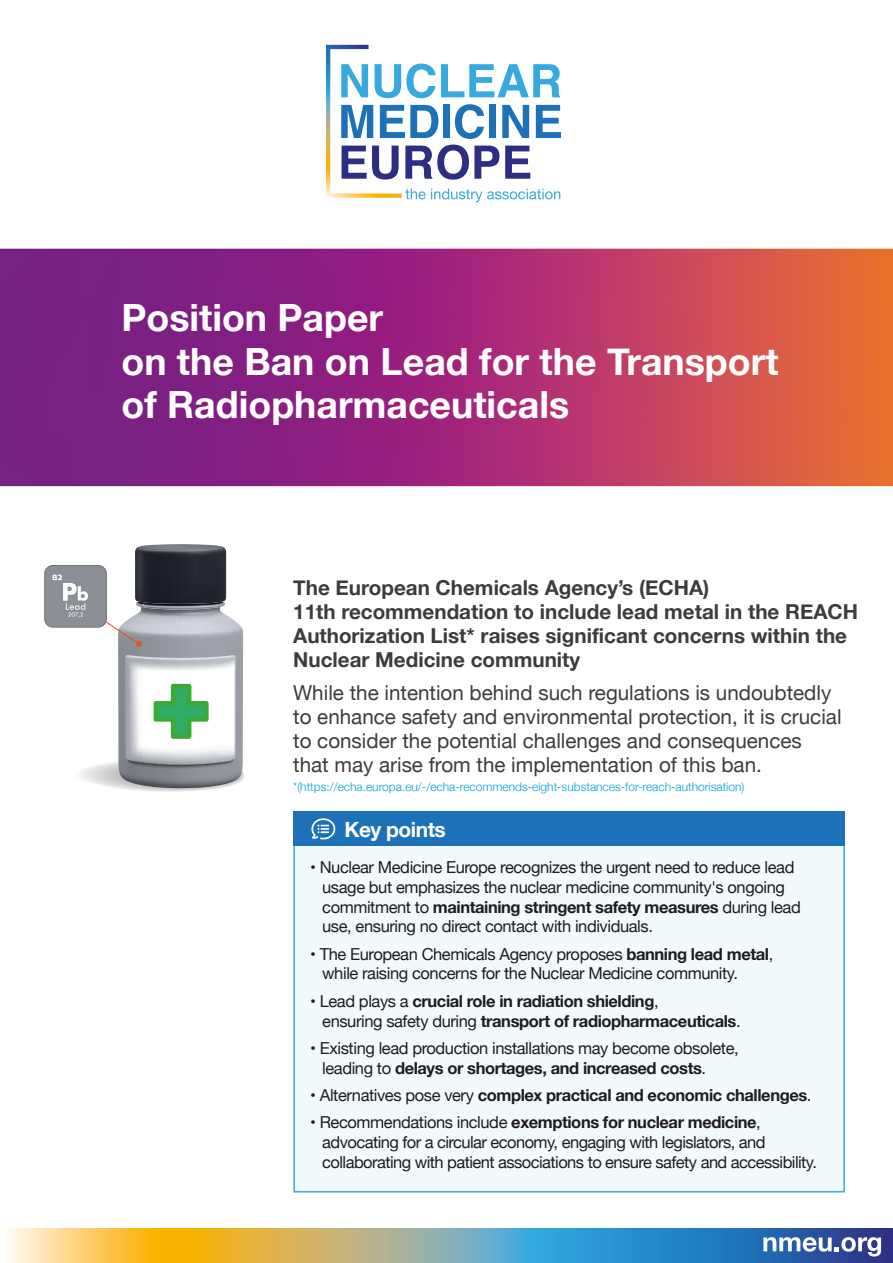
<style>
.page{position:relative;width:893px;height:1263px;background:#fff}
.page>*{position:absolute;margin:0;border:0;box-sizing:border-box;transform-origin:0 0}
.t1{font:700 37.5px/43.5px "Helvetica Neue";color:#fff}
.t2{font:700 21px "Helvetica Neue";letter-spacing:-.025em;color:#fff}
.t3{font:20.55px/24px "Helvetica Neue";color:#3c3c3b}
.t4{font:700 20.55px/24px "Helvetica Neue";color:#3c3c3b}
.t5{font:16.5px/19.8px "Helvetica Neue";letter-spacing:-.025em;color:#1d1d1b}
.t6{font:700 16.5px/19.8px "Helvetica Neue";letter-spacing:-.025em;color:#1d1d1b}
.t7{font:300 12px "Helvetica Neue";color:#009fe3}
.s1{font-weight:700}
.s2{font-weight:400}
</style>
<div class="page">
<svg style="left:0;top:249px;width:893px;height:237px;background:#a5336e"></svg>
<svg style="left:326px;top:45px;width:235px;height:157px"></svg>
<svg style="left:8px;top:1229px;width:885px;height:34px;background:#90a48f"></svg>
<svg style="left:763px;top:1237px;width:118px;height:19px"></svg>
<div style="left:45px;top:565px;width:61px;height:62px;background:#8c9096;border-radius:8px"></div>
<div style="left:44px;top:565px;width:63px;height:62px;border:1px solid #6f7378;border-radius:8px"></div>
<svg style="left:52px;top:544px;width:193px;height:248px"></svg>
<div style="left:293px;top:846px;width:552px;height:346px;background:#f3fafe"></div>
<div style="left:293px;top:811px;width:552px;height:35px;background:#1d71b8"></div>
<svg style="left:311px;top:818px;width:25px;height:21px"></svg>
<h1 class="t1" style="left:121px;top:297px;width:659px">Position Paper<br>on the Ban on Lead for the Transport of Radiopharmaceuticals</h1>
<p class="t4" style="left:293px;top:576px;width:566px">The European Chemicals Agency’s (ECHA)<br>11th recommendation to include lead metal in the REACH Authorization List* raises significant concerns within the Nuclear Medicine community</p>
<p class="t3" style="left:293px;top:682px;width:550px">While the intention behind such regulations is undoubtedly to enhance safety and environmental protection, it is crucial to consider the potential challenges and consequences that may arise from the implementation of this ban.</p>
<p class="t7" style="left:293px;top:777px;width:453px">*(https://echa.europa.eu/-/echa-recommends-eight-substances-for-reach-authorisation)</p>
<p class="t2" style="left:344px;top:813px;width:103px">Key points</p>
<p class="t5" style="left:322px;top:858px;width:480px;text-indent:-12px">• Nuclear Medicine Europe recognizes the urgent need to reduce lead usage but emphasizes the nuclear medicine community's ongoing commitment to <span class="s1">maintaining stringent safety measures</span> during lead use, ensuring no direct contact with individuals.</p>
<p class="t5" style="left:322px;top:945px;width:453px;text-indent:-12px">• The European Chemicals Agency proposes <span class="s1">banning lead metal</span>, while raising concerns for the Nuclear Medicine community.</p>
<p class="t6" style="left:322px;top:991px;width:420px;text-indent:-12px"><span class="s2">• Lead plays a</span> crucial role in radiation shielding<span class="s2">,<br>ensuring safety during</span> transport of radiopharmaceuticals<span class="s2">.</span></p>
<p class="t5" style="left:322px;top:1039px;width:418px;text-indent:-12px">• Existing lead production installations may become obsolete, leading to <span class="s1">delays or shortages, and increased costs</span>.</p>
<p class="t6" style="left:310px;top:1085px;width:503px"><span class="s2">• Alternatives pose very</span> complex practical and economic challenges<span class="s2">.</span></p>
<p class="t5" style="left:322px;top:1113px;width:496px;text-indent:-12px">• Recommendations include <span class="s1">exemptions for nuclear medicine</span>, advocating for a circular economy, engaging with legislators, and collaborating with patient associations to ensure safety and accessibility.</p>
</div>
